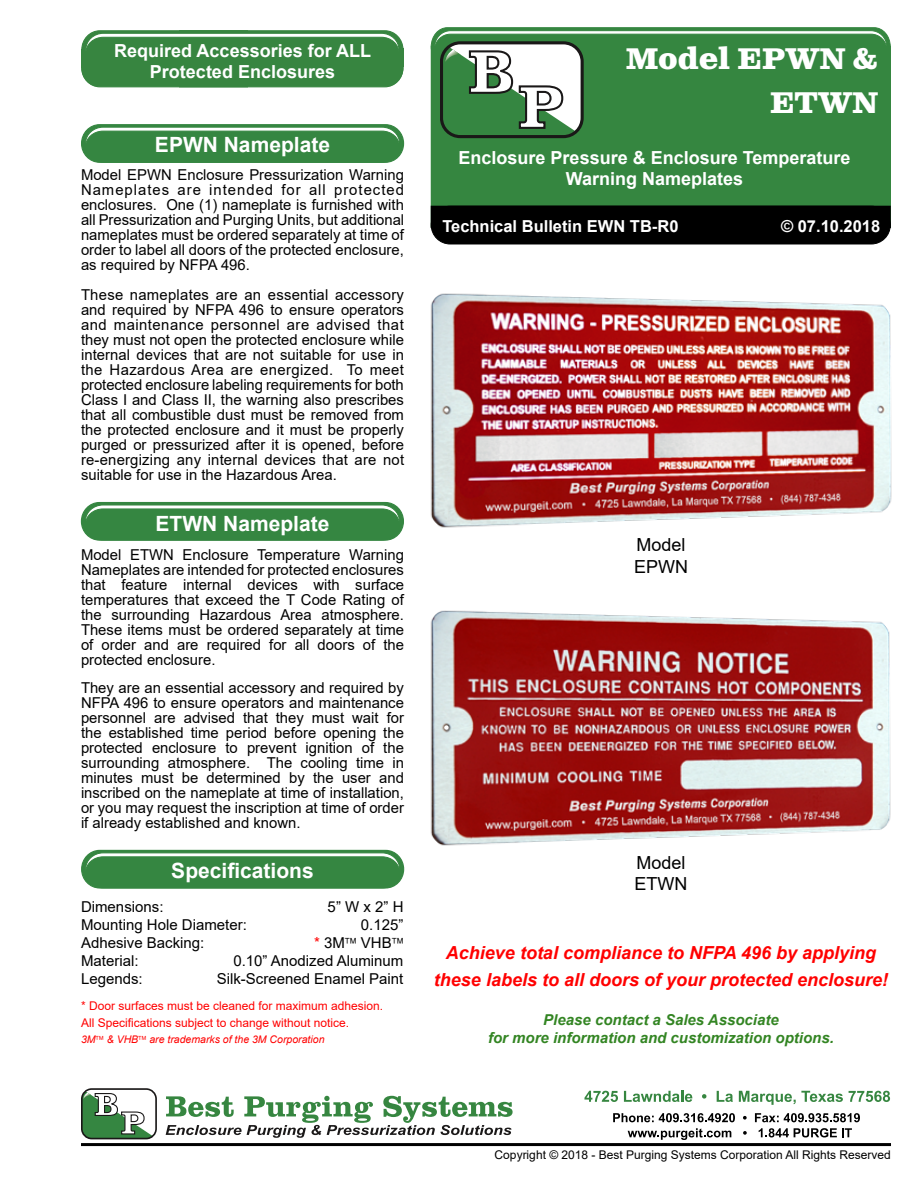
<style>
.page{position:relative;width:918px;height:1188px;background:#fff}
.page>*{position:absolute;margin:0;border:0;box-sizing:border-box;transform-origin:0 0}
.t1{font:700 30px/43.5px "Clarendon Text Pro";color:#fff;text-align:right}
.t2{font:700 21px "Arial";color:#fff}
.t3{font:700 18px/21.6px "Arial";color:#fff;text-align:center}
.t4{font:italic 700 18px/27px "Arial";color:#f00;text-align:center}
.t5{font:18px/21.6px "Arial";color:#000}
.t6{font:700 16.5px "Arial";color:#fff}
.t7{font:15px/15px "Arial";color:#000;text-align:justify}
.t8{font:italic 700 15px/18px "Arial";color:#338523;text-align:center}
.t9{font:12px/17.7px "Arial";color:#f00}
.t10{font:12px "Arial";color:#000}
.t11{font:italic 10.5px "Arial";color:#f00}
.s1{color:#f00}
</style>
<div class="page">
<div style="left:81px;top:850px;width:323px;height:39px;border:1px solid #358641;border-radius:18px"></div>
<svg style="left:85px;top:852px;width:316px;height:37px;background:#479152"></svg>
<div style="left:81px;top:502px;width:323px;height:39px;border:1px solid #358641;border-radius:18px"></div>
<svg style="left:84px;top:504px;width:316px;height:37px;background:#479051"></svg>
<div style="left:431px;top:46px;width:459px;height:181px;background:#358640"></div>
<div style="left:431px;top:206px;width:459px;height:38px;background:#000;border-radius:19px"></div>
<div style="left:431px;top:206px;width:459px;height:38px;border:1px solid #000;border-radius:19px"></div>
<div style="left:431px;top:206px;width:459px;height:22px;background:#000"></div>
<div style="left:81px;top:124px;width:323px;height:39px;border:1px solid #358641;border-radius:18px"></div>
<svg style="left:85px;top:126px;width:316px;height:37px;background:#469051"></svg>
<svg style="left:431px;top:27px;width:460px;height:109px"></svg>
<svg style="left:82px;top:1091px;width:75px;height:48px"></svg>
<div style="left:81px;top:1088px;width:76px;height:51px;border:2px solid #1a1818;border-radius:10px"></div>
<svg style="left:166px;top:1096px;width:347px;height:42px"></svg>
<svg style="left:584px;top:1091px;width:34px;height:11px"></svg>
<svg style="left:624px;top:1091px;width:68px;height:11px"></svg>
<svg style="left:702px;top:1094px;width:4px;height:5px"></svg>
<svg style="left:717px;top:1091px;width:16px;height:11px"></svg>
<svg style="left:739px;top:1091px;width:104px;height:14px"></svg>
<svg style="left:849px;top:1091px;width:41px;height:11px"></svg>
<svg style="left:613px;top:1113px;width:122px;height:9px"></svg>
<svg style="left:743px;top:1116px;width:4px;height:4px"></svg>
<svg style="left:755px;top:1113px;width:105px;height:9px"></svg>
<svg style="left:628px;top:1128px;width:103px;height:12px"></svg>
<svg style="left:743px;top:1131px;width:4px;height:4px"></svg>
<svg style="left:759px;top:1128px;width:93px;height:9px"></svg>
<hr style="left:81px;top:1143px;width:810px;height:3px;background:#000">
<svg style="left:81px;top:30px;width:323px;height:57px;background:#448d4d"></svg>
<img style="left:430px;top:293px;width:462px;height:235px">
<img style="left:430px;top:610px;width:461px;height:236px">
<p class="t3" style="left:114px;top:40px;width:258px">Required Accessories for ALL<br>Protected Enclosures</p>
<h2 class="t2" style="left:155px;top:130px;width:177px">EPWN Nameplate</h2>
<p class="t7" style="left:81px;top:168px;width:325px">Model EPWN Enclosure Pressurization Warning Nameplates are intended for all protected enclosures. One (1) nameplate is furnished with all Pressurization and Purging Units, but additional nameplates must be ordered separately at time of order to label all doors of the protected enclosure, as required by NFPA 496.</p>
<p class="t7" style="left:81px;top:288px;width:325px">These nameplates are an essential accessory and required by NFPA 496 to ensure operators and maintenance personnel are advised that they must not open the protected enclosure while internal devices that are not suitable for use in the Hazardous Area are energized. To meet protected enclosure labeling requirements for both Class I and Class II, the warning also prescribes that all combustible dust must be removed from the protected enclosure and it must be properly purged or pressurized after it is opened, before re-energizing any internal devices that are not suitable for use in the Hazardous Area.</p>
<h2 class="t2" style="left:156px;top:509px;width:175px">ETWN Nameplate</h2>
<p class="t7" style="left:81px;top:547px;width:325px">Model ETWN Enclosure Temperature Warning Nameplates are intended for protected enclosures that feature internal devices with surface temperatures that exceed the T Code Rating of the surrounding Hazardous Area atmosphere.<br>These items must be ordered separately at time of order and are required for all doors of the protected enclosure.</p>
<p class="t7" style="left:81px;top:681px;width:325px">They are an essential accessory and required by NFPA 496 to ensure operators and maintenance personnel are advised that they must wait for the established time period before opening the protected enclosure to prevent ignition of the surrounding atmosphere. The cooling time in minutes must be determined by the user and inscribed on the nameplate at time of installation, or you may request the inscription at time of order if already established and known.</p>
<h2 class="t2" style="left:171px;top:856px;width:144px">Specifications</h2>
<p class="t7" style="left:81px;top:900px;width:84px">Dimensions:</p>
<p class="t7" style="left:328px;top:900px;width:77px">5” W x 2” H</p>
<p class="t7" style="left:81px;top:918px;width:167px">Mounting Hole Diameter:</p>
<p class="t7" style="left:361px;top:918px;width:44px">0.125”</p>
<p class="t7" style="left:81px;top:936px;width:125px">Adhesive Backing:</p>
<p class="t7" style="left:314px;top:936px;width:79px"><span class="s1">*</span> 3M VHB</p>
<p class="t7" style="left:81px;top:954px;width:59px">Material:</p>
<p class="t7" style="left:233px;top:954px;width:172px">0.10” Anodized Aluminum</p>
<p class="t7" style="left:81px;top:972px;width:63px">Legends:</p>
<p class="t7" style="left:217px;top:972px;width:188px">Silk-Screened Enamel Paint</p>
<p class="t9" style="left:81px;top:996px;width:304px">* Door surfaces must be cleaned for maximum adhesion.<br>All Specifications subject to change without notice.</p>
<p class="t11" style="left:81px;top:1033px;width:245px">3M &amp; VHB are trademarks of the 3M Corporation</p>
<h1 class="t1" style="left:625px;top:39px;width:254px">Model EPWN &amp;<br>ETWN</h1>
<p class="t3" style="left:459px;top:147px;width:393px">Enclosure Pressure &amp; Enclosure Temperature<br>Warning Nameplates</p>
<p class="t6" style="left:442px;top:214px;width:238px">Technical Bulletin EWN TB-R0</p>
<p class="t6" style="left:781px;top:214px;width:101px">© 07.10.2018</p>
<p class="t5" style="left:634px;top:534px;width:55px">Model<br>EPWN</p>
<p class="t5" style="left:635px;top:852px;width:54px">Model<br>ETWN</p>
<p class="t4" style="left:434px;top:939px;width:456px">Achieve total compliance to NFPA 496 by applying these labels to all doors of your protected enclosure!</p>
<p class="t8" style="left:488px;top:1011px;width:347px">Please contact a Sales Associate<br>for more information and customization options.</p>
<p class="t10" style="left:495px;top:1146px;width:398px">Copyright © 2018 - Best Purging Systems Corporation All Rights Reserved</p>
</div>
